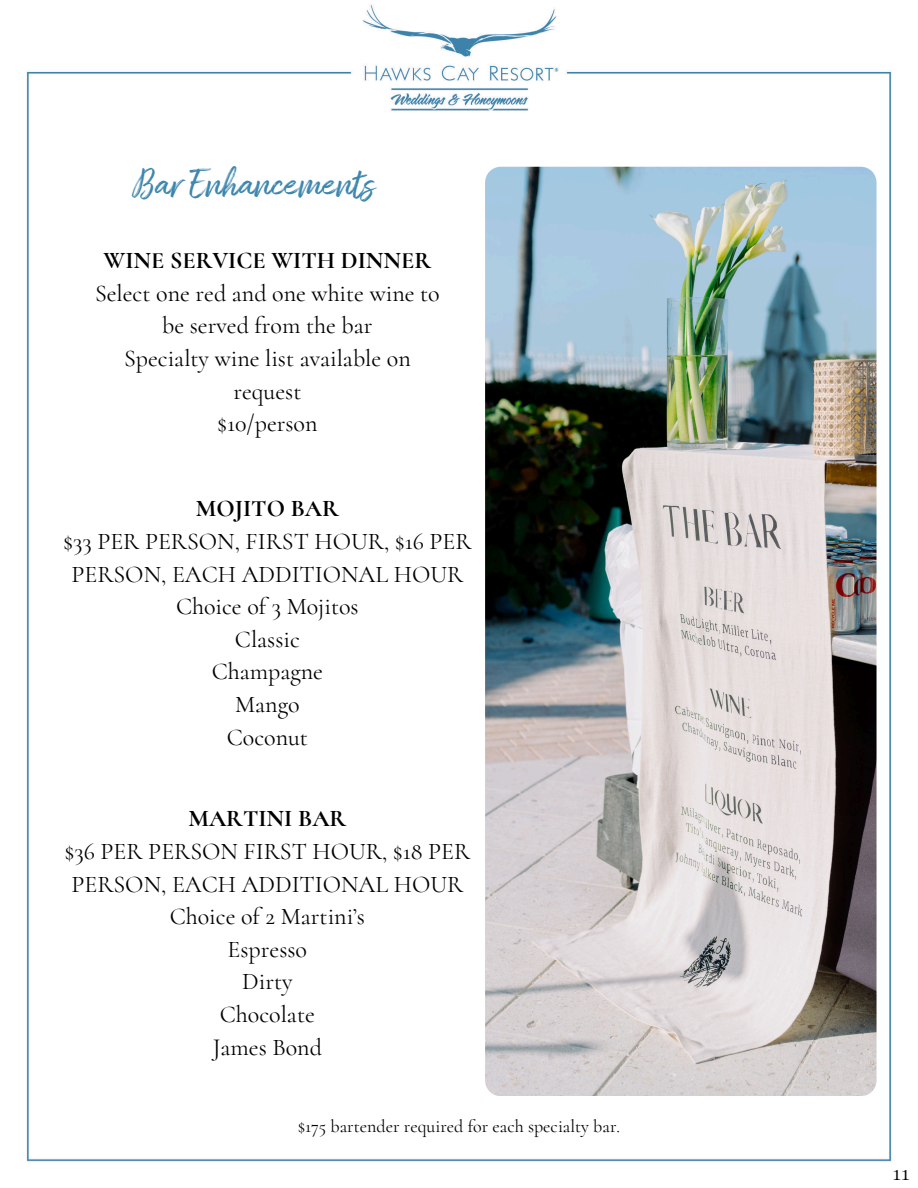
<style>
.page{position:relative;width:918px;height:1188px;background:#fff}
.page>*{position:absolute;margin:0;border:0;box-sizing:border-box;transform-origin:0 0}
.t1{font:39px "Amithen";color:#3d86ae}
.t2{font:25.5px "Cormorant";color:#000}
.t3{font:24px/32.7px "Cormorant";color:#000;text-align:center}
.t4{font:700 24px "Cormorant";color:#000}
.t5{font:18px "Cormorant";color:#000}
.s1{font-weight:700}
</style>
<div class="page">
<img style="left:26px;top:5px;width:866px;height:1157px">
<img style="left:485px;top:167px;width:392px;height:929px;border-radius:16px">
<p class="t1" style="left:132px;top:163px;width:244px">Bar Enhancements</p>
<p class="t4" style="left:104px;top:246px;width:329px">WINE SERVICE WITH DINNER</p>
<p class="t3" style="left:95px;top:277px;width:346px">Select one red and one white wine to be served from the bar<br>Specialty wine list available on request<br>$10/person</p>
<h2 class="t3" style="left:63px;top:492px;width:410px"><span class="s1">MOJITO BAR<br></span>$33 PER PERSON, FIRST HOUR, $16 PER<br>PERSON, EACH ADDITIONAL HOUR<br>Choice of 3 Mojitos<br>Classic<br>Champagne<br>Mango<br>Coconut</h2>
<h2 class="t3" style="left:65px;top:802px;width:407px"><span class="s1">MARTINI BAR<br></span>$36 PER PERSON FIRST HOUR, $18 PER<br>PERSON, EACH ADDITIONAL HOUR<br>Choice of 2 Martini’s<br>Espresso<br>Dirty<br>Chocolate<br>James Bond</h2>
<p class="t5" style="left:298px;top:1116px;width:324px">$175 bartender required for each specialty bar.</p>
<h1 class="t2" style="left:893px;top:1157px;width:18px">11</h1>
</div>
